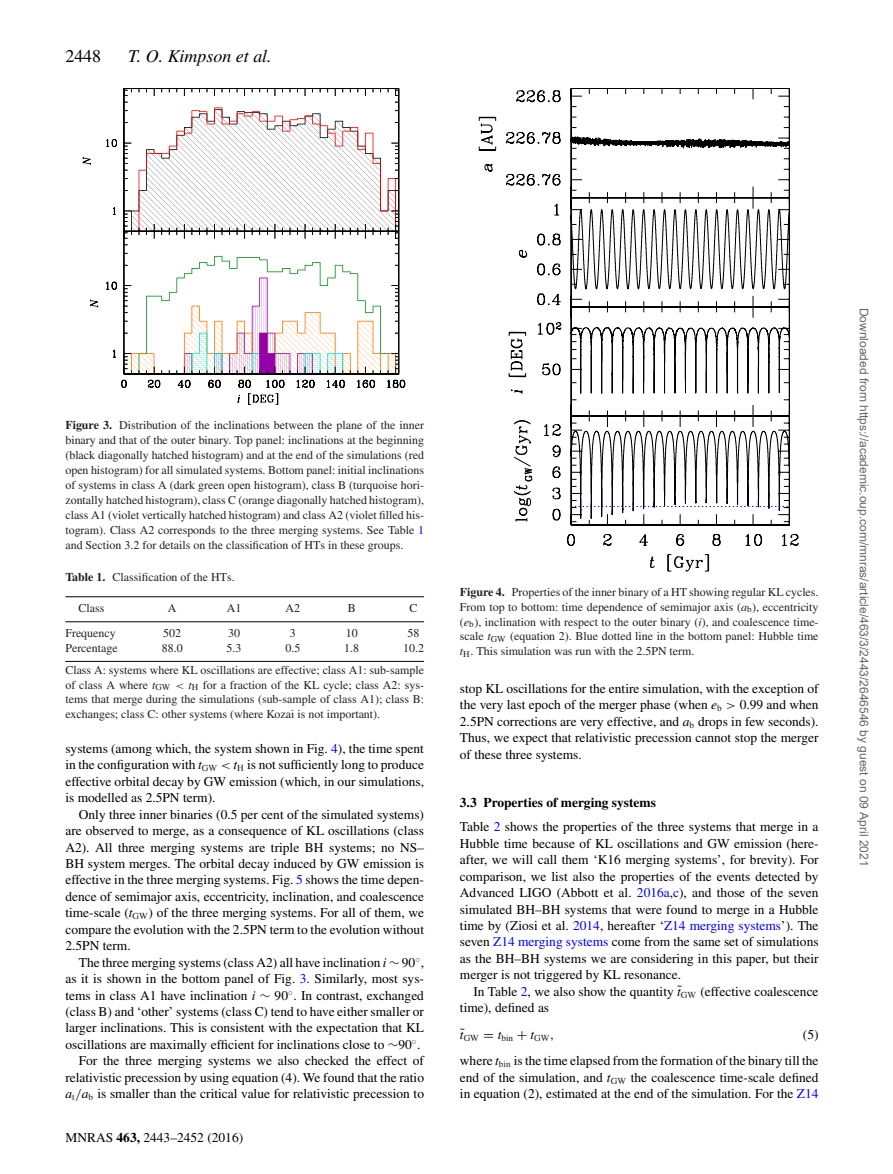
<style>
.page{position:relative;width:893px;height:1174px;background:#fff}
.page>*{position:absolute;margin:0;border:0;box-sizing:border-box;transform-origin:0 0}
.t1{font:italic 18px "Times";color:#000}
.t2{font:18px "Times";color:#000}
.t3{font:13.5px/16.5px "Times";color:#000;text-align:justify}
.t4{font:12px/15px "Times";color:#231f20;text-align:justify}
.t5{font:12px "Arial";color:#666}
.t6{font:9.15px "Times";color:#231f20}
.s1{font-weight:700}
.s2{color:#00f}
.s3{font-style:italic}
.s4{font-family:"MTMI"}
.s5{font-family:"MTSY"}
</style>
<div class="page">
<svg style="left:106px;top:88px;width:18px;height:143px"></svg>
<svg style="left:124px;top:88px;width:275px;height:143px"></svg>
<svg style="left:83px;top:157px;width:8px;height:8px"></svg>
<svg style="left:106px;top:231px;width:299px;height:157px"></svg>
<svg style="left:90px;top:299px;width:8px;height:8px"></svg>
<svg style="left:124px;top:256px;width:279px;height:149px"></svg>
<hr style="left:65px;top:596px;width:359px;height:1px;background:#000">
<hr style="left:65px;top:621px;width:359px;height:1px;background:#000">
<hr style="left:65px;top:661px;width:359px;height:1px;background:#000">
<svg style="left:479px;top:88px;width:311px;height:109px"></svg>
<svg style="left:508px;top:197px;width:282px;height:218px"></svg>
<svg style="left:544px;top:415px;width:255px;height:131px"></svg>
<svg style="left:667px;top:554px;width:42px;height:18px"></svg>
<svg style="left:650px;top:556px;width:5px;height:12px"></svg>
<svg style="left:513px;top:420px;width:20px;height:102px"></svg>
<h1 class="t2" style="left:65px;top:49px;width:37px">2448</h1>
<h1 class="t1" style="left:128px;top:49px;width:145px">T. O. Kimpson et al.</h1>
<p class="t4" style="left:65px;top:418px;width:360px"><span class="s1">Figure 3.</span> Distribution of the inclinations between the plane of the inner binary and that of the outer binary. Top panel: inclinations at the beginning (black diagonally hatched histogram) and at the end of the simulations (red open histogram) for all simulated systems. Bottom panel: initial inclinations of systems in class A (dark green open histogram), class B (turquoise hori&shy;zontally hatched histogram), class C (orange diagonally hatched histogram), class A1 (violet vertically hatched histogram) and class A2 (violet filled his&shy;togram). Class A2 corresponds to the three merging systems. See Table <span class="s2">1 </span>and Section 3.2 for details on the classification of HTs in these groups.</p>
<p class="t4" style="left:65px;top:570px;width:171px"><span class="s1">Table 1.</span> Classification of the HTs.</p>
<p class="t4" style="left:79px;top:602px;width:27px">Class</p>
<p class="t4" style="left:168px;top:602px;width:10px">A</p>
<p class="t4" style="left:227px;top:602px;width:16px">A1</p>
<p class="t4" style="left:286px;top:602px;width:16px">A2</p>
<p class="t4" style="left:348px;top:602px;width:9px">B</p>
<p class="t4" style="left:410px;top:602px;width:9px">C</p>
<p class="t4" style="left:65px;top:627px;width:52px">Frequency</p>
<p class="t4" style="left:163px;top:627px;width:19px">502</p>
<p class="t4" style="left:228px;top:627px;width:13px">30</p>
<p class="t4" style="left:290px;top:627px;width:7px">3</p>
<p class="t4" style="left:346px;top:627px;width:13px">10</p>
<p class="t4" style="left:408px;top:627px;width:13px">58</p>
<p class="t4" style="left:65px;top:642px;width:54px">Percentage</p>
<p class="t4" style="left:162px;top:642px;width:22px">88.0</p>
<p class="t4" style="left:227px;top:642px;width:16px">5.3</p>
<p class="t4" style="left:285px;top:642px;width:16px">0.5</p>
<p class="t4" style="left:344px;top:642px;width:16px">1.8</p>
<p class="t4" style="left:65px;top:639px;width:360px;line-height:21.1px;text-align:right">10.2<br>Class A: systems where KL oscillations are effective; class A1: sub-sample</p>
<p class="t4" style="left:65px;top:678px;width:360px">of class A where <span class="s3">t</span><sub>GW</sub> <span class="s4">&lt;</span> <span class="s3">t</span><sub>H</sub> for a fraction of the KL cycle; class A2: sys&shy;tems that merge during the simulations (sub-sample of class A1); class B: exchanges; class C: other systems (where Kozai is not important).</p>
<p class="t3" style="left:65px;top:741px;width:360px">systems (among which, the system shown in Fig. <span class="s2">4</span>), the time spent in the configuration with <span class="s3">t</span><sub>GW</sub> <span class="s4">&lt;</span> <span class="s3">t</span><sub>H</sub> is not sufficiently long to produce effective orbital decay by GW emission (which, in our simulations, is modelled as 2.5PN term).</p>
<p class="t3" style="left:65px;top:807px;width:360px;text-indent:13px">Only three inner binaries (0.5 per cent of the simulated systems) are observed to merge, as a consequence of KL oscillations (class A2). All three merging systems are triple BH systems; no NS– BH system merges. The orbital decay induced by GW emission is effective in the three merging systems. Fig. <span class="s2">5</span> shows the time depen&shy;dence of semimajor axis, eccentricity, inclination, and coalescence time-scale (<span class="s3">t</span><sub>GW</sub>) of the three merging systems. For all of them, we compare the evolution with the 2.5PN term to the evolution without 2.5PN term.</p>
<p class="t3" style="left:65px;top:955px;width:360px;text-align:right">The three merging systems (class A2) all have inclination <span class="s3">i</span> <span class="s5">∼</span> 90<sup>◦</sup>, as it is shown in the bottom panel of Fig. <span class="s2">3</span>. Similarly, most sys&shy;tems in class A1 have inclination <span class="s3">i</span> <span class="s5">∼</span> 90<sup>◦</sup>. In contrast, exchanged (class B) and ‘other’ systems (class C) tend to have either smaller or larger inclinations. This is consistent with the expectation that KL oscillations are maximally efficient for inclinations close to <span class="s5">∼</span>90<sup>◦</sup>.<br>For the three merging systems we also checked the effect of relativistic precession by using equation (4). We found that the ratio <span class="s3">a</span><sub>t</sub><span class="s4">/</span><span class="s3">a</span><sub>b</sub> is smaller than the critical value for relativistic precession to</p>
<p class="t3" style="left:65px;top:1130px;width:179px">MNRAS <span class="s1">463,</span> 2443–2452 (2016)</p>
<p class="t4" style="left:460px;top:585px;width:360px"><span class="s1">Figure 4.</span> Properties of the inner binary of a HT showing regular KL cycles.<br>From top to bottom: time dependence of semimajor axis (<span class="s3">a</span><sub>b</sub>), eccentricity (<span class="s3">e</span><sub>b</sub>), inclination with respect to the outer binary (<span class="s3">i</span>), and coalescence time&shy;scale <span class="s3">t</span><sub>GW</sub> (equation 2). Blue dotted line in the bottom panel: Hubble time <span class="s3">t</span><sub>H</sub>. This simulation was run with the 2.5PN term.</p>
<p class="t3" style="left:460px;top:681px;width:360px">stop KL oscillations for the entire simulation, with the exception of the very last epoch of the merger phase (when <span class="s3">e</span><sub>b</sub> <span class="s4">&gt;</span> 0.99 and when 2.5PN corrections are very effective, and <span class="s3">a</span><sub>b</sub> drops in few seconds).<br>Thus, we expect that relativistic precession cannot stop the merger of these three systems.</p>
<p class="t3" style="left:460px;top:791px;width:360px;line-height:24.6px"><span class="s1">3.3 Properties of merging systems<br></span>Table <span class="s2">2</span> shows the properties of the three systems that merge in a</p>
<p class="t3" style="left:460px;top:836px;width:360px">Hubble time because of KL oscillations and GW emission (here&shy;after, we will call them ‘K16 merging systems’, for brevity). For comparison, we list also the properties of the events detected by Advanced LIGO (Abbott et al. <span class="s2">2016a</span>,<span class="s2">c</span>), and those of the seven simulated BH–BH systems that were found to merge in a Hubble time by (Ziosi et al. <span class="s2">2014</span>, hereafter ‘<span class="s2">Z14 merging systems</span>’). The seven <span class="s2">Z14 merging systems</span> come from the same set of simulations as the BH–BH systems we are considering in this paper, but their merger is not triggered by KL resonance.</p>
<p class="t3" style="left:460px;top:984px;width:360px;text-indent:13px">In Table <span class="s2">2</span>, we also show the quantity <span class="s4">t</span>˜<sub>GW</sub> (effective coalescence time), defined as</p>
<p class="t6" style="left:460px;top:1034px;width:96px"><sup>t</sup><sup>˜</sup>GW <sup>=</sup> <sup>t</sup>bin <sup>+</sup> <sup>t</sup>GW<sup>,</sup></p>
<p class="t3" style="left:460px;top:1022px;width:360px;line-height:26.5px;text-align:right">(5)<br>where <span class="s3">t</span><sub>bin</sub> is the time elapsed from the formation of the binary till the</p>
<p class="t3" style="left:460px;top:1070px;width:360px">end of the simulation, and <span class="s3">t</span><sub>GW</sub> the coalescence time-scale defined in equation (2), estimated at the end of the simulation. For the <span class="s2">Z14</span></p>
<p class="t5" style="left:868px;top:307px;width:560px;rotate:90deg">Downloaded from https://academic.oup.com/mnras/article/463/3/2443/2646546 by guest on 09 April 2021</p>
</div>
